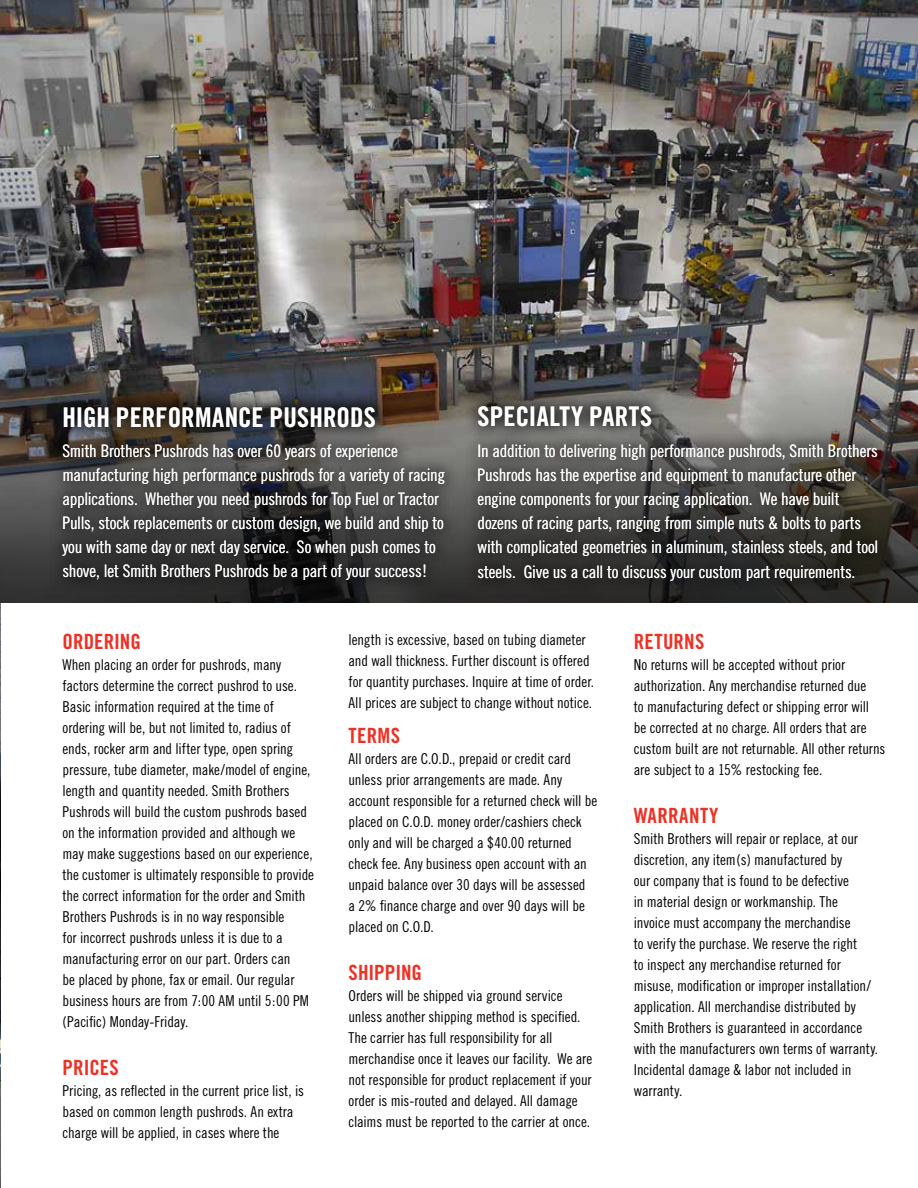
<style>
.page{position:relative;width:918px;height:1188px;background:#fff}
.page>*{position:absolute;margin:0;border:0;box-sizing:border-box;transform-origin:0 0}
.t1{font:27px "Trade Gothic Bold Cond Twenty";letter-spacing:.01em;color:#fff}
.t2{font:21px "Trade Gothic Bold Cond Twenty";letter-spacing:.01em;color:#ee3124}
.t3{font:17.25px/24px "Trade Gothic Cond Eighteen";letter-spacing:-.01em;color:#fff}
.t4{font:15px/21px "Trade Gothic Cond Eighteen";letter-spacing:-.005em;color:#000}
</style>
<div class="page">
<img style="left:0;top:603px;width:1px;height:105px">
<img style="left:0;top:0;width:918px;height:603px">
<div style="left:49px;top:391px;width:410px;height:203px;background:#000;opacity:.97"></div>
<div style="left:464px;top:391px;width:429px;height:203px;background:#000;opacity:.93"></div>
<img style="left:0;top:708px;width:1px;height:480px">
<h1 class="t1" style="left:63px;top:401px;width:315px">HIGH PERFORMANCE PUSHRODS</h1>
<p class="t3" style="left:63px;top:439px;width:384px">Smith Brothers Pushrods has over 60 years of experience manufacturing high performance pushrods for a variety of racing applications. Whether you need pushrods for Top Fuel or Tractor Pulls, stock replacements or custom design, we build and ship to you with same day or next day service. So when push comes to shove, let Smith Brothers Pushrods be a part of your success!</p>
<h1 class="t1" style="left:478px;top:400px;width:176px">SPECIALTY PARTS</h1>
<p class="t3" style="left:478px;top:438px;width:402px">In addition to delivering high performance pushrods, Smith Brothers Pushrods has the expertise and equipment to manufacture other engine components for your racing application. We have built dozens of racing parts, ranging from simple nuts &amp; bolts to parts with complicated geometries in aluminum, stainless steels, and tool steels. Give us a call to discuss your custom part requirements.</p>
<h2 class="t2" style="left:63px;top:629px;width:80px">ORDERING</h2>
<p class="t4" style="left:63px;top:654px;width:253px">When placing an order for pushrods, many factors determine the correct pushrod to use.<br>Basic information required at the time of ordering will be, but not limited to, radius of ends, rocker arm and lifter type, open spring pressure, tube diameter, make/model of engine, length and quantity needed. Smith Brothers Pushrods will build the custom pushrods based on the information provided and although we may make suggestions based on our experience, the customer is ultimately responsible to provide the correct information for the order and Smith Brothers Pushrods is in no way responsible<br>for incorrect pushrods unless it is due to a manufacturing error on our part. Orders can<br>be placed by phone, fax or email. Our regular business hours are from 7:00 AM until 5:00 PM (Pacific) Monday-Friday.</p>
<h2 class="t2" style="left:63px;top:1055px;width:58px">PRICES</h2>
<p class="t4" style="left:63px;top:1080px;width:243px">Pricing, as reflected in the current price list, is based on common length pushrods. An extra charge will be applied, in cases where the</p>
<p class="t4" style="left:349px;top:629px;width:247px">length is excessive, based on tubing diameter and wall thickness. Further discount is offered for quantity purchases. Inquire at time of order.<br>All prices are subject to change without notice.</p>
<h2 class="t2" style="left:349px;top:722px;width:53px">TERMS</h2>
<p class="t4" style="left:349px;top:747px;width:250px">All orders are C.O.D., prepaid or credit card unless prior arrangements are made. Any account responsible for a returned check will be placed on C.O.D. money order/cashiers check only and will be charged a $40.00 returned check fee. Any business open account with an unpaid balance over 30 days will be assessed<br>a 2% finance charge and over 90 days will be placed on C.O.D.</p>
<h2 class="t2" style="left:349px;top:959px;width:75px">SHIPPING</h2>
<p class="t4" style="left:349px;top:984px;width:245px">Orders will be shipped via ground service unless another shipping method is specified.<br>The carrier has full responsibility for all merchandise once it leaves our facility. We are not responsible for product replacement if your order is mis-routed and delayed. All damage claims must be reported to the carrier at once.</p>
<h2 class="t2" style="left:634px;top:629px;width:72px">RETURNS</h2>
<p class="t4" style="left:634px;top:654px;width:253px">No returns will be accepted without prior authorization. Any merchandise returned due<br>to manufacturing defect or shipping error will<br>be corrected at no charge. All orders that are custom built are not returnable. All other returns are subject to a 15% restocking fee.</p>
<h2 class="t2" style="left:634px;top:803px;width:86px">WARRANTY</h2>
<p class="t4" style="left:634px;top:828px;width:246px">Smith Brothers will repair or replace, at our discretion, any item(s) manufactured by<br>our company that is found to be defective<br>in material design or workmanship. The<br>invoice must accompany the merchandise<br>to verify the purchase. We reserve the right<br>to inspect any merchandise returned for misuse, modification or improper installation/ application. All merchandise distributed by Smith Brothers is guaranteed in accordance with the manufacturers own terms of warranty.<br>Incidental damage &amp; labor not included in warranty.</p>
</div>
